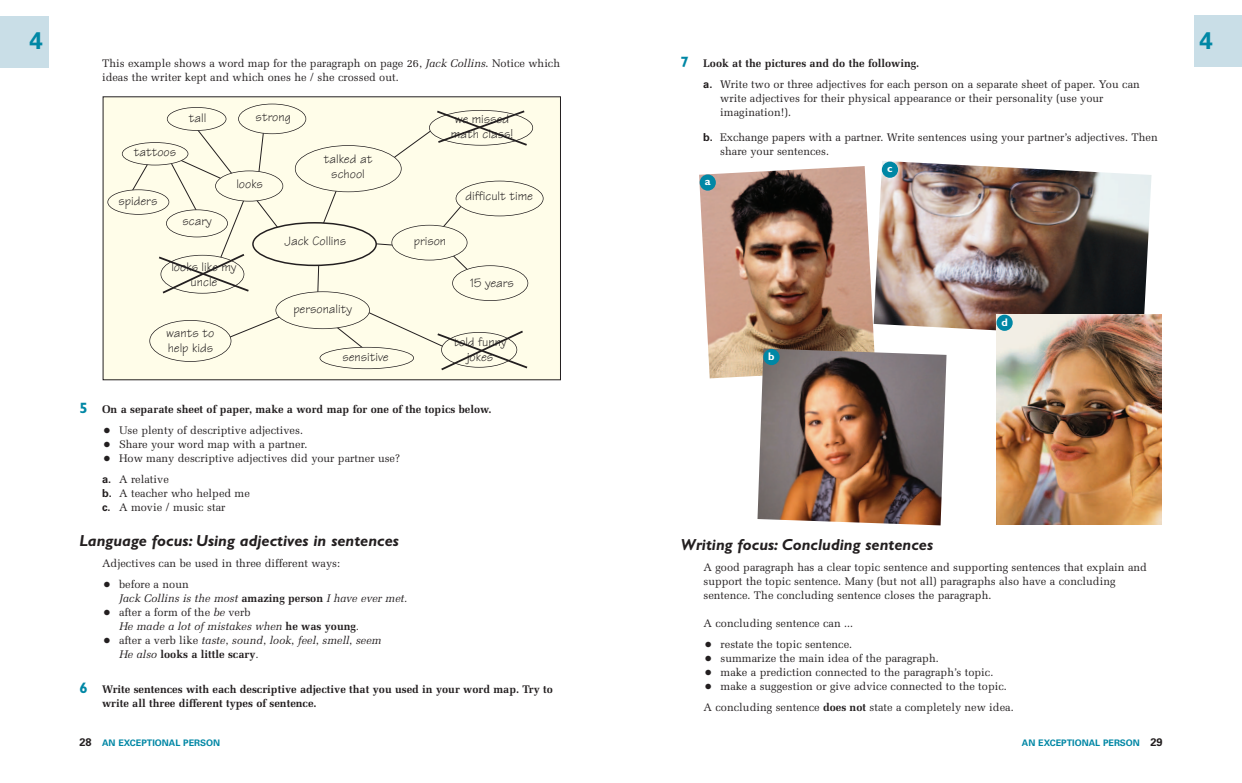
<style>
.page{position:relative;width:1242px;height:783px;background:#fff}
.page>*{position:absolute;margin:0;border:0;box-sizing:border-box;transform-origin:0 0}
.t1{font:700 24px "Univers";color:#0087a5}
.t2{font:italic 700 16px "Gill Sans";color:#231f20}
.t3{font:13px/15px "Tekton";color:#231f20;text-align:center}
.t4{font:11px/14px "Melior";color:#231f20}
.t5{font:italic 11px/14px "Melior";color:#231f20}
.t6{font:700 11px/14px "Melior";color:#231f20}
.t7{font:700 11px "Gill Sans";color:#fff}
.t8{font:700 9px "Univers";color:#0087a5}
.s1{font-style:italic}
.s2{font-family:"Gill Sans";font-weight:700;font-size:15px;color:#0087a5}
.s3{font-weight:700}
.s4{font-family:"Univers";font-weight:700}
.s5{font-family:"Gill Sans";font-size:15px;color:#0087a5}
.s6{font-size:16px}
.s7{font-style:normal;font-size:16px}
.s8{font-style:normal}
.s9{font-weight:700;font-style:normal}
.s10{font-size:11px;color:#231f20}
</style>
<div class="page">
<div style="left:103px;top:97px;width:457px;height:282px;background:#fffde9"></div>
<div style="left:1194px;top:16px;width:48px;height:51px;background:#c9dee7"></div>
<img style="left:699px;top:166px;width:176px;height:212px">
<img style="left:873px;top:161px;width:278px;height:177px">
<img style="left:757px;top:348px;width:189px;height:177px">
<div style="left:0;top:16px;width:48px;height:51px;background:#c9dee7"></div>
<svg style="left:107px;top:104px;width:436px;height:267px"></svg>
<img style="left:996px;top:314px;width:165px;height:210px">
<div style="left:699px;top:174px;width:17px;height:17px;background:#0087a5;border-radius:50%"></div>
<div style="left:882px;top:161px;width:16px;height:17px;background:#0087a5;border-radius:50%"></div>
<div style="left:763px;top:349px;width:16px;height:16px;background:#0087a5;border-radius:50%"></div>
<div style="left:996px;top:314px;width:16px;height:17px;background:#0087a5;border-radius:50%"></div>
<h1 class="t1" style="left:29px;top:32px;width:15px">4</h1>
<h1 class="t1" style="left:1199px;top:32px;width:15px">4</h1>
<p class="t4" style="left:102px;top:56px;width:459px">This example shows a word map for the paragraph on page 26, <span class="s1">Jack Collins</span>. Notice which ideas the writer kept and which ones he / she crossed out.</p>
<p class="t4" style="left:703px;top:53px;width:438px;line-height:21px;text-indent:-23px"><span class="s2">7</span> <span class="s3">Look at the pictures and do the following.<br></span><span class="s4">a.</span> Write two or three adjectives for each person on a separate sheet of paper. You can</p>
<p class="t4" style="left:720px;top:91px;width:385px">write adjectives for their physical appearance or their personality (use your imagination!).</p>
<p class="t4" style="left:720px;top:130px;width:439px;text-indent:-17px"><span class="s4">b.</span> Exchange papers with a partner. Write sentences using your partner’s adjectives. Then share your sentences.</p>
<p class="t3" style="left:189px;top:112px;width:19px">tall</p>
<p class="t3" style="left:256px;top:111px;width:37px">strong</p>
<p class="t3" style="left:451px;top:113px;width:64px">we missed math class!</p>
<p class="t3" style="left:134px;top:146px;width:44px">tattoos</p>
<p class="t3" style="left:119px;top:195px;width:40px">spiders</p>
<p class="t3" style="left:324px;top:153px;width:50px">talked at school</p>
<p class="t7" style="left:887px;top:164px;width:7px">c</p>
<p class="t7" style="left:705px;top:177px;width:7px">a</p>
<p class="t3" style="left:236px;top:178px;width:28px">looks</p>
<p class="t3" style="left:465px;top:190px;width:69px">difficult time</p>
<p class="t3" style="left:182px;top:215px;width:31px">scary</p>
<p class="t3" style="left:171px;top:260px;width:67px">looks like my uncle</p>
<p class="t3" style="left:166px;top:327px;width:49px;text-align:left">wants to help kids</p>
<p class="t3" style="left:284px;top:235px;width:63px">Jack Collins</p>
<p class="t3" style="left:293px;top:303px;width:60px">personality</p>
<p class="t3" style="left:342px;top:351px;width:48px">sensitive</p>
<p class="t3" style="left:414px;top:235px;width:34px">prison</p>
<p class="t3" style="left:470px;top:277px;width:45px">15 years</p>
<p class="t3" style="left:453px;top:336px;width:55px">told funny jokes</p>
<p class="t6" style="left:79px;top:402px;width:413px"><span class="s5">5</span> On a separate sheet of paper, make a word map for one of the topics below.</p>
<p class="t4" style="left:102px;top:423px;width:202px"><span class="s6">•</span> Use plenty of descriptive adjectives.</p>
<p class="t4" style="left:102px;top:437px;width:207px"><span class="s6">•</span> Share your word map with a partner.</p>
<p class="t4" style="left:102px;top:448px;width:299px;line-height:21px"><span class="s6">•</span> How many descriptive adjectives did your partner use? <span class="s4">a.</span> A relative</p>
<p class="t4" style="left:102px;top:486px;width:149px"><span class="s4">b.</span> A teacher who helped me <span class="s4">c.</span> A movie / music star</p>
<h2 class="t2" style="left:79px;top:534px;width:321px">Language focus: Using adjectives in sentences</h2>
<p class="t4" style="left:102px;top:556px;width:240px">Adjectives can be used in three different ways:</p>
<p class="t5" style="left:119px;top:577px;width:290px;text-indent:-17px"><span class="s7">•</span> <span class="s8">before a noun<br></span>Jack Collins is the most <span class="s9">amazing person</span> I have ever met.</p>
<p class="t5" style="left:119px;top:605px;width:241px;text-indent:-17px"><span class="s7">•</span> <span class="s8">after a form of the</span> be <span class="s8">verb<br></span>He made a lot of mistakes when <span class="s9">he was young</span>.</p>
<p class="t5" style="left:119px;top:633px;width:264px;text-indent:-17px"><span class="s7">•</span> <span class="s8">after a verb like</span> taste<span class="s8">,</span> sound<span class="s8">,</span> look<span class="s8">,</span> feel<span class="s8">,</span> smell<span class="s8">,</span> seem<br>He also <span class="s9">looks a little scary</span>.</p>
<p class="t6" style="left:102px;top:682px;width:452px;text-indent:-23px"><span class="s5">6</span> Write sentences with each descriptive adjective that you used in your word map. Try to write all three different types of sentence.</p>
<p class="t7" style="left:768px;top:352px;width:8px">b</p>
<p class="t7" style="left:1001px;top:318px;width:8px">d</p>
<h2 class="t2" style="left:681px;top:538px;width:254px">Writing focus: Concluding sentences</h2>
<p class="t4" style="left:703px;top:560px;width:445px">A good paragraph has a clear topic sentence and supporting sentences that explain and support the topic sentence. Many (but not all) paragraphs also have a concluding sentence. The concluding sentence closes the paragraph.</p>
<p class="t4" style="left:703px;top:616px;width:151px">A concluding sentence can ...</p>
<p class="t4" style="left:703px;top:637px;width:150px"><span class="s6">•</span> restate the topic sentence.</p>
<p class="t4" style="left:703px;top:651px;width:237px"><span class="s6">•</span> summarize the main idea of the paragraph.</p>
<p class="t4" style="left:703px;top:665px;width:291px"><span class="s6">•</span> make a prediction connected to the paragraph’s topic.</p>
<p class="t4" style="left:703px;top:675px;width:312px;line-height:21px"><span class="s6">•</span> make a suggestion or give advice connected to the topic.<br>A concluding sentence <span class="s3">does not</span> state a completely new idea.</p>
<p class="t8" style="left:79px;top:738px;width:142px"><span class="s10">28</span> AN EXCEPTIONAL PERSON</p>
<p class="t8" style="left:1022px;top:738px;width:142px">AN EXCEPTIONAL PERSON <span class="s10">29</span></p>
</div>
